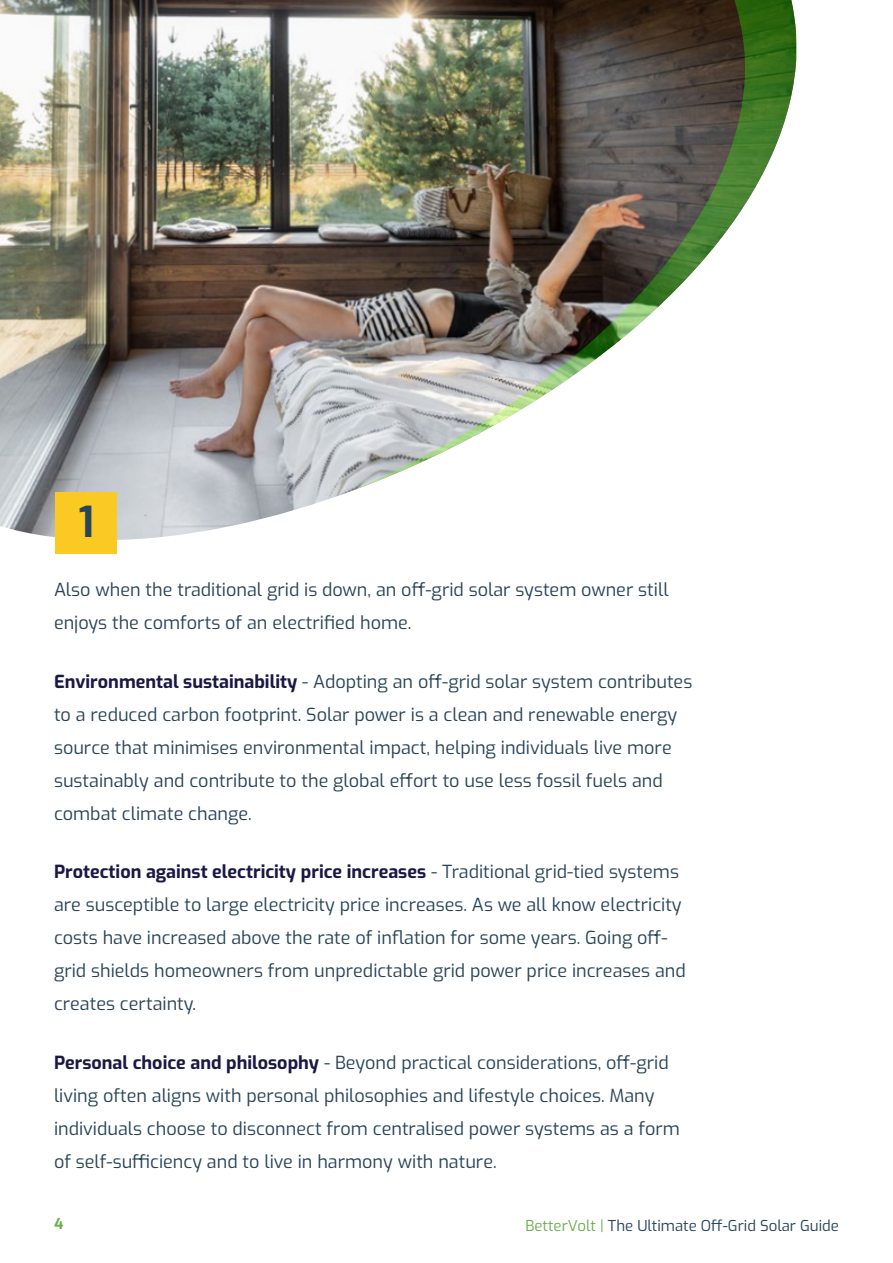
<style>
.page{position:relative;width:893px;height:1263px;background:#fff}
.page>*{position:absolute;margin:0;border:0;box-sizing:border-box;transform-origin:0 0}
.t1{font:700 42px "Exo";color:#294559}
.t2{font:18px/33px "Exo";color:#294559}
.t3{font:15px "Exo";color:#294559}
.t4{font:700 15px "Exo";color:#6bb04d}
.s1{font-weight:700;color:#1b1844}
.s2{color:#6bb04d}
</style>
<div class="page">
<img style="left:0;top:0;width:354px;height:540px">
<img style="left:16px;top:0;width:781px;height:490px">
<div style="left:55px;top:492px;width:62px;height:62px;background:#fac924"></div>
<h1 class="t1" style="left:78px;top:491px;width:17px">1</h1>
<p class="t2" style="left:54px;top:572px;width:616px">Also when the traditional grid is down, an off-grid solar system owner still enjoys the comforts of an electrified home.</p>
<p class="t2" style="left:54px;top:664px;width:640px"><span class="s1">Environmental sustainability</span> - Adopting an off-grid solar system contributes to a reduced carbon footprint. Solar power is a clean and renewable energy source that minimises environmental impact, helping individuals live more sustainably and contribute to the global effort to use less fossil fuels and combat climate change.</p>
<p class="t2" style="left:54px;top:854px;width:633px"><span class="s1">Protection against electricity price increases</span> - Traditional grid-tied systems are susceptible to large electricity price increases. As we all know electricity costs have increased above the rate of inflation for some years. Going off&shy;grid shields homeowners from unpredictable grid power price increases and creates certainty.</p>
<p class="t2" style="left:54px;top:1045px;width:627px"><span class="s1">Personal choice and philosophy</span> - Beyond practical considerations, off-grid living often aligns with personal philosophies and lifestyle choices. Many individuals choose to disconnect from centralised power systems as a form of self-sufficiency and to live in harmony with nature.</p>
<p class="t4" style="left:54px;top:1212px;width:11px">4</p>
<p class="t3" style="left:525px;top:1215px;width:315px"><span class="s2">BetterVolt |</span> The Ultimate Off-Grid Solar Guide</p>
</div>
